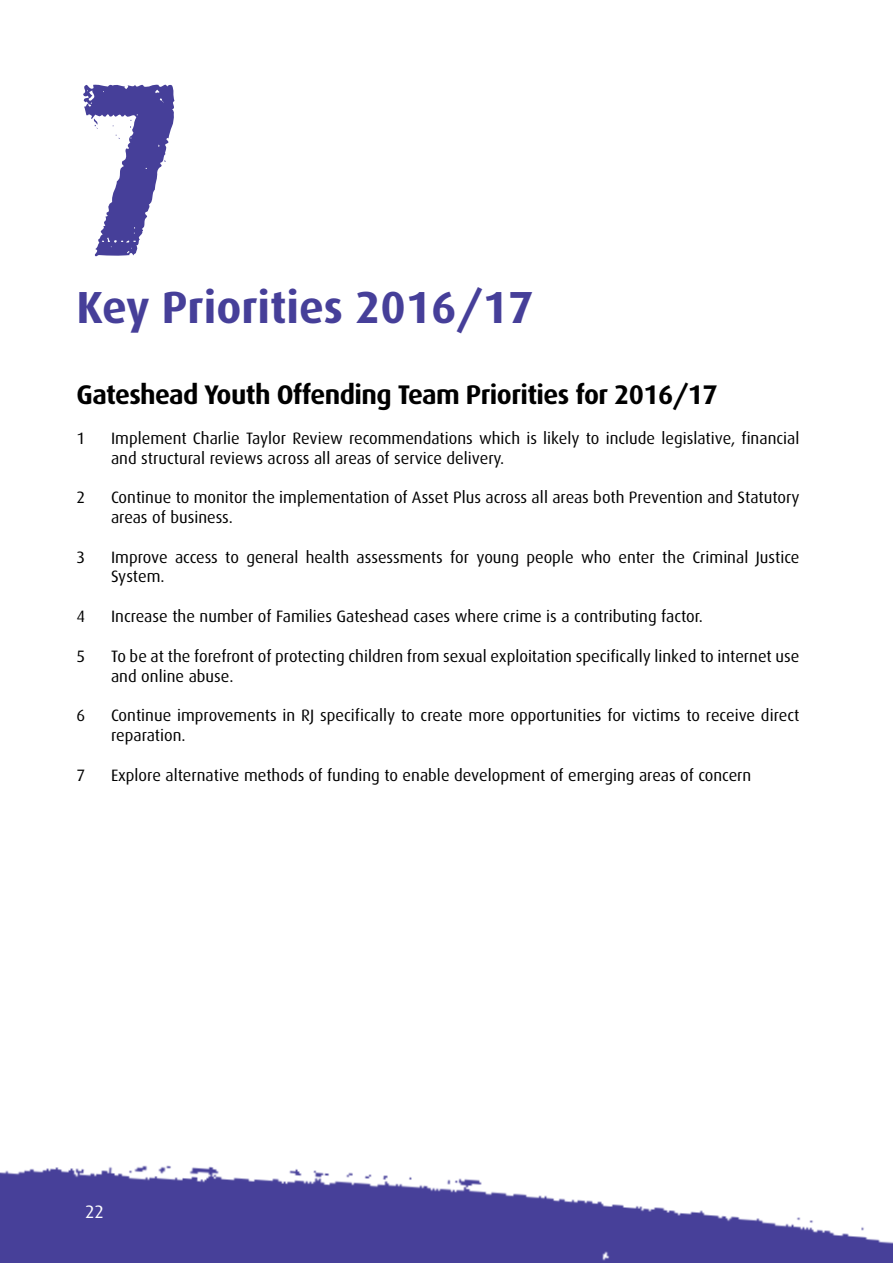
<style>
.page{position:relative;width:893px;height:1263px;background:#fff}
.page>*{position:absolute;margin:0;border:0;box-sizing:border-box;transform-origin:0 0}
.t1{font:240px "Dub Tone";color:#463f99}
.t2{font:700 45px "Dax";color:#463f99}
.t3{font:700 27px "Dax";letter-spacing:-.02em;color:#000}
.t4{font:18px "Dax";color:#fff}
.t5{font:16.5px/19.8px "Dax";color:#000}
</style>
<div class="page">
<img style="left:0;top:1165px;width:893px;height:98px">
<h1 class="t1" style="left:77px;top:48px;width:108px">7</h1>
<h2 class="t2" style="left:77px;top:282px;width:459px">Key Priorities 2016/17</h2>
<h3 class="t3" style="left:77px;top:380px;width:643px">Gateshead Youth Offending Team Priorities for 2016/17</h3>
<p class="t5" style="left:77px;top:428px;width:10px">1</p>
<p class="t5" style="left:111px;top:428px;width:690px">Implement Charlie Taylor Review recommendations which is likely to include legislative, financial and structural reviews across all areas of service delivery.</p>
<p class="t5" style="left:77px;top:488px;width:10px">2</p>
<p class="t5" style="left:111px;top:488px;width:690px">Continue to monitor the implementation of Asset Plus across all areas both Prevention and Statutory areas of business.</p>
<p class="t5" style="left:77px;top:547px;width:10px">3</p>
<p class="t5" style="left:111px;top:547px;width:690px">Improve access to general health assessments for young people who enter the Criminal Justice<br>System.</p>
<p class="t5" style="left:77px;top:607px;width:10px">4</p>
<p class="t5" style="left:111px;top:607px;width:593px">Increase the number of Families Gateshead cases where crime is a contributing factor.</p>
<p class="t5" style="left:77px;top:646px;width:10px">5</p>
<p class="t5" style="left:111px;top:646px;width:690px">To be at the forefront of protecting children from sexual exploitation specifically linked to internet use and online abuse.</p>
<p class="t5" style="left:77px;top:706px;width:10px">6</p>
<p class="t5" style="left:111px;top:706px;width:690px">Continue improvements in RJ specifically to create more opportunities for victims to receive direct reparation.</p>
<p class="t5" style="left:77px;top:765px;width:10px">7</p>
<p class="t5" style="left:111px;top:765px;width:642px">Explore alternative methods of funding to enable development of emerging areas of concern</p>
<p class="t4" style="left:85px;top:1202px;width:21px">22</p>
</div>
